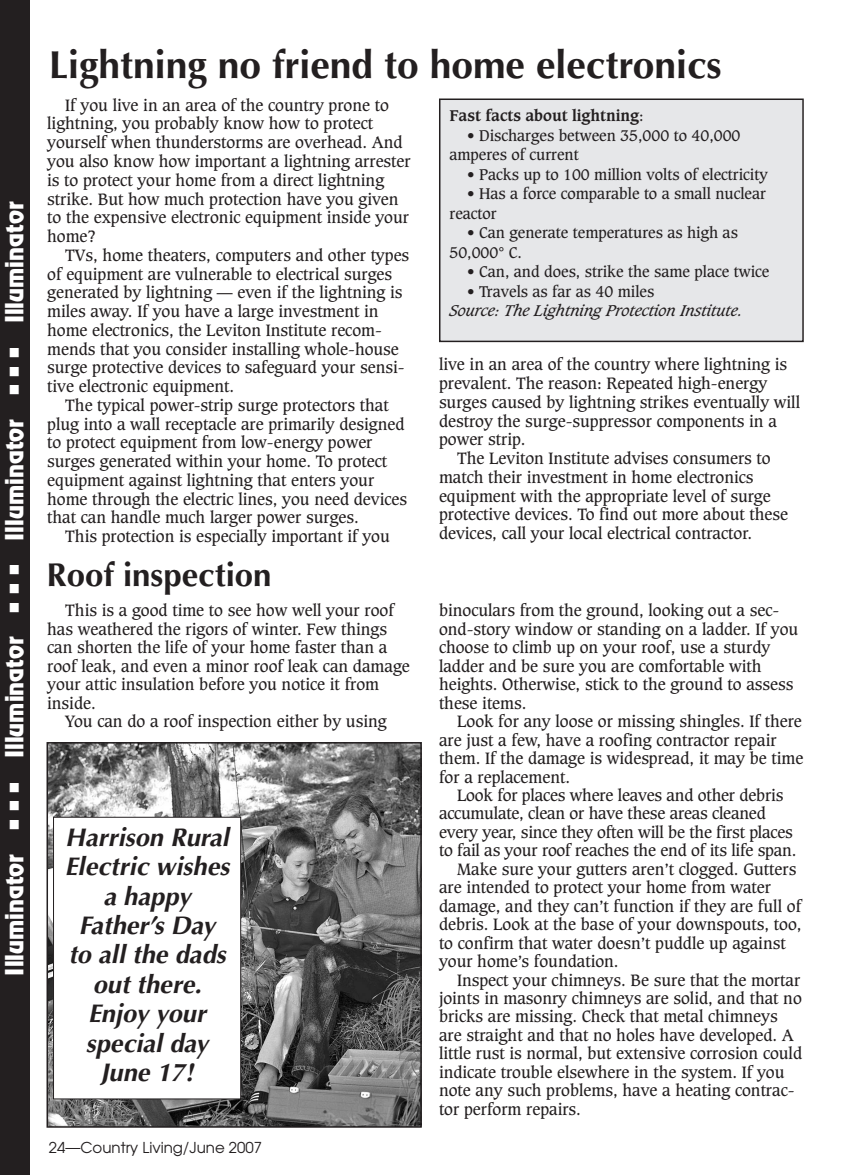
<style>
.page{position:relative;width:851px;height:1175px;background:#fff}
.page>*{position:absolute;margin:0;border:0;box-sizing:border-box;transform-origin:0 0}
.t1{font:700 39px "Optima";color:#231f20}
.t2{font:700 33px "Optima";color:#231f20}
.t3{font:italic 700 25.5px/29.4px "Optima";color:#231f20;text-align:center}
.t4{font:22.5px "Revue";color:#fff}
.t5{font:15.9px/18.8px "Caxton";color:#231f20}
.t6{font:15px/19.5px "Caxton";color:#231f20}
.t7{font:italic 15px "Caxton";color:#231f20}
.t8{font:15px "Avant Garde";color:#231f20}
.t9{font:700 15px "Caxton";color:#231f20}
.s1{font-weight:400}
</style>
<div class="page">
<div style="left:0;top:0;width:30px;height:1174px;background:#231f20"></div>
<div style="left:440px;top:100px;width:362px;height:240px;background:#e6e7e9"></div>
<div style="left:439px;top:98px;width:364px;height:244px;border:2px solid #231f20"></div>
<img style="left:49px;top:745px;width:370px;height:379px">
<div style="left:46px;top:742px;width:376px;height:385px;border:2px solid #231f20"></div>
<div style="left:53px;top:817px;width:188px;height:281px;background:#fff"></div>
<div style="left:53px;top:817px;width:188px;height:282px;border:1px solid #231f20"></div>
<h3 class="t4" style="left:3px;top:975px;width:775px;rotate:-90deg">Illuminator • • • Illuminator • • • Illuminator • • • Illuminator</h3>
<h1 class="t1" style="left:49px;top:49px;width:674px">Lightning no friend to home electronics</h1>
<p class="t5" style="left:47px;top:97px;width:365px;text-indent:18px">If you live in an area of the country prone to lightning, you probably know how to protect yourself when thunderstorms are overhead. And you also know how important a lightning arrester is to protect your home from a direct lightning strike. But how much protection have you given to the expensive electronic equipment inside your home?</p>
<p class="t5" style="left:47px;top:247px;width:363px;text-indent:18px">TVs, home theaters, computers and other types of equipment are vulnerable to electrical surges generated by lightning — even if the lightning is miles away. If you have a large investment in home electronics, the Leviton Institute recom&shy;mends that you consider installing whole-house surge protective devices to safeguard your sensi&shy;tive electronic equipment.</p>
<p class="t5" style="left:47px;top:397px;width:361px;text-indent:18px">The typical power-strip surge protectors that plug into a wall receptacle are primarily designed to protect equipment from low-energy power surges generated within your home. To protect equipment against lightning that enters your home through the electric lines, you need devices that can handle much larger power surges.</p>
<p class="t5" style="left:65px;top:528px;width:326px">This protection is especially important if you</p>
<h2 class="t2" style="left:46px;top:561px;width:226px">Roof inspection</h2>
<p class="t5" style="left:47px;top:602px;width:364px;text-indent:18px">This is a good time to see how well your roof has weathered the rigors of winter. Few things can shorten the life of your home faster than a roof leak, and even a minor roof leak can damage your attic insulation before you notice it from inside.</p>
<p class="t5" style="left:65px;top:713px;width:323px">You can do a roof inspection either by using</p>
<h3 class="t3" style="left:65px;top:824px;width:166px">Harrison Rural<br>Electric wishes a happy<br>Father’s Day to all the dads out there.<br>Enjoy your special day<br>June 17!</h3>
<p class="t8" style="left:49px;top:1139px;width:215px">24—Country Living/June 2007</p>
<p class="t9" style="left:449px;top:109px;width:195px">Fast facts about lightning<span class="s1">:</span></p>
<p class="t6" style="left:449px;top:127px;width:292px;text-indent:18px">• Discharges between 35,000 to 40,000 amperes of current</p>
<p class="t6" style="left:467px;top:166px;width:302px">• Packs up to 100 million volts of electricity</p>
<p class="t6" style="left:449px;top:185px;width:318px;text-indent:18px">• Has a force comparable to a small nuclear reactor</p>
<p class="t6" style="left:449px;top:224px;width:290px;text-indent:18px">• Can generate temperatures as high as<br>50,000° C.</p>
<p class="t6" style="left:467px;top:263px;width:303px">• Can, and does, strike the same place twice</p>
<p class="t6" style="left:467px;top:283px;width:188px">• Travels as far as 40 miles</p>
<p class="t7" style="left:449px;top:304px;width:294px">Source: The Lightning Protection Institute.</p>
<p class="t5" style="left:439px;top:356px;width:349px">live in an area of the country where lightning is</p>
<p class="t5" style="left:439px;top:375px;width:330px">prevalent. The reason: Repeated high-energy</p>
<p class="t5" style="left:439px;top:394px;width:362px">surges caused by lightning strikes eventually will</p>
<p class="t5" style="left:439px;top:412px;width:339px">destroy the surge-suppressor components in a</p>
<p class="t5" style="left:439px;top:431px;width:88px">power strip.</p>
<p class="t5" style="left:457px;top:450px;width:315px">The Leviton Institute advises consumers to</p>
<p class="t5" style="left:439px;top:469px;width:316px">match their investment in home electronics</p>
<p class="t5" style="left:439px;top:487px;width:333px">equipment with the appropriate level of surge</p>
<p class="t5" style="left:439px;top:506px;width:350px">protective devices. To find out more about these</p>
<p class="t5" style="left:439px;top:525px;width:314px">devices, call your local electrical contractor.</p>
<p class="t5" style="left:439px;top:602px;width:361px">binoculars from the ground, looking out a sec&shy;ond-story window or standing on a ladder. If you choose to climb up on your roof, use a sturdy ladder and be sure you are comfortable with heights. Otherwise, stick to the ground to assess these items.</p>
<p class="t5" style="left:439px;top:713px;width:366px;text-indent:18px">Look for any loose or missing shingles. If there are just a few, have a roofing contractor repair them. If the damage is widespread, it may be time for a replacement.</p>
<p class="t5" style="left:457px;top:787px;width:328px">Look for places where leaves and other debris</p>
<p class="t5" style="left:439px;top:805px;width:328px">accumulate, clean or have these areas cleaned</p>
<p class="t5" style="left:439px;top:824px;width:355px">every year, since they often will be the first places</p>
<p class="t5" style="left:439px;top:842px;width:359px">to fail as your roof reaches the end of its life span.</p>
<p class="t5" style="left:457px;top:860px;width:341px">Make sure your gutters aren’t clogged. Gutters</p>
<p class="t5" style="left:439px;top:879px;width:333px">are intended to protect your home from water</p>
<p class="t5" style="left:439px;top:897px;width:364px">damage, and they can’t function if they are full of</p>
<p class="t5" style="left:439px;top:916px;width:364px">debris. Look at the base of your downspouts, too,</p>
<p class="t5" style="left:439px;top:934px;width:348px">to confirm that water doesn’t puddle up against</p>
<p class="t5" style="left:439px;top:953px;width:181px">your home’s foundation.</p>
<p class="t5" style="left:457px;top:971px;width:344px">Inspect your chimneys. Be sure that the mortar</p>
<p class="t5" style="left:439px;top:990px;width:364px">joints in masonry chimneys are solid, and that no</p>
<p class="t5" style="left:439px;top:1008px;width:340px">bricks are missing. Check that metal chimneys</p>
<p class="t5" style="left:439px;top:1027px;width:356px">are straight and that no holes have developed. A</p>
<p class="t5" style="left:439px;top:1045px;width:364px">little rust is normal, but extensive corrosion could</p>
<p class="t5" style="left:439px;top:1063px;width:347px">indicate trouble elsewhere in the system. If you</p>
<p class="t5" style="left:439px;top:1082px;width:357px">note any such problems, have a heating contrac-</p>
<p class="t5" style="left:439px;top:1100px;width:143px">tor perform repairs.</p>
</div>
